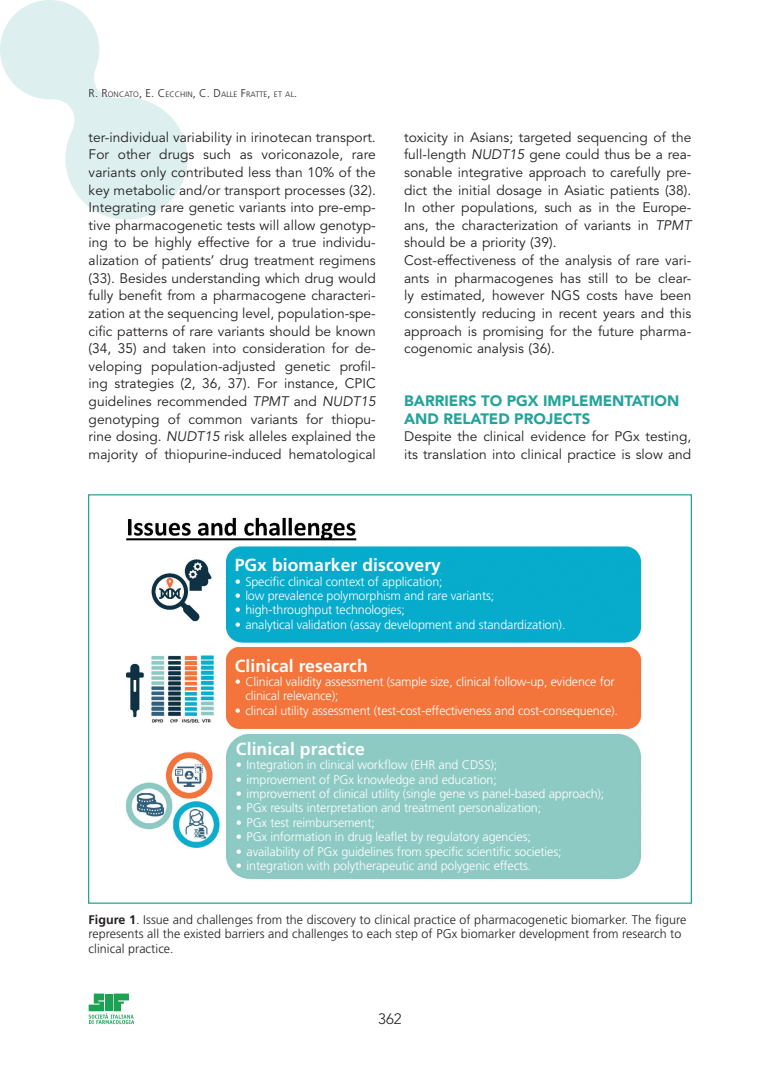
<style>
.page{position:relative;width:780px;height:1088px;background:#fff}
.page>*{position:absolute;margin:0;border:0;box-sizing:border-box;transform-origin:0 0}
.t1{font:700 17.5px "Frutiger LT Std";letter-spacing:.005em;color:#fff}
.t2{font:900 15px/17.6px "Avenir LT Std";color:#23a49b}
.t3{font:300 15px "Avenir";color:#231f20}
.t4{font:13.75px/17.6px "Avenir LT Std";color:#231f20}
.t5{font:300 12.5px/14.4px "Frutiger LT Std";letter-spacing:-.01em;color:#fff}
.t6{font:300 12.5px/14.4px "Frutiger LT Std";letter-spacing:.005em;color:#231f20}
.t7{font:300 7.88px "Frutiger LT Std";letter-spacing:.015em;color:#231f20}
.s1{font-size:11.25px}
.s2{font-style:italic}
.s3{font-weight:700}
</style>
<div class="page">
<svg style="left:0;top:0;width:187px;height:220px"></svg>
<svg style="left:89px;top:993px;width:45px;height:31px"></svg>
<img style="left:126px;top:517px;width:516px;height:363px">
<p class="t7" style="left:89px;top:90px;width:210px"><span class="s1">R. R</span>ONCATO<span class="s1">, E. C</span>ECCHIN<span class="s1">, C. D</span>ALLE <span class="s1">F</span>RATTE<span class="s1">,</span> ET AL<span class="s1">.</span></p>
<p class="t4" style="left:89px;top:128px;width:289px;text-align:justify">ter-individual variability in irinotecan transport.<br>For other drugs such as voriconazole, rare variants only contributed less than 10% of the key metabolic and/or transport processes (32).<br>Integrating rare genetic variants into pre-emp&shy;tive pharmacogenetic tests will allow genotyp&shy;ing to be highly effective for a true individu&shy;alization of patients’ drug treatment regimens (33). Besides understanding which drug would fully benefit from a pharmacogene characteri&shy;zation at the sequencing level, population-spe&shy;cific patterns of rare variants should be known (34, 35) and taken into consideration for de&shy;veloping population-adjusted genetic profil&shy;ing strategies (2, 36, 37). For instance, CPIC guidelines recommended <span class="s2">TPMT</span> and <span class="s2">NUDT15 </span>genotyping of common variants for thiopu&shy;rine dosing. <span class="s2">NUDT15</span> risk alleles explained the majority of thiopurine-induced hematological</p>
<p class="t4" style="left:404px;top:129px;width:289px">toxicity in Asians; targeted sequencing of the full-length <span class="s2">NUDT15</span> gene could thus be a rea&shy;sonable integrative approach to carefully pre&shy;dict the initial dosage in Asiatic patients (38).<br>In other populations, such as in the Europe&shy;ans, the characterization of variants in <span class="s2">TPMT </span>should be a priority (39).<br>Cost-effectiveness of the analysis of rare vari&shy;ants in pharmacogenes has still to be clear&shy;ly estimated, however NGS costs have been consistently reducing in recent years and this approach is promising for the future pharma&shy;cogenomic analysis (36).</p>
<p class="t2" style="left:404px;top:392px;width:276px">BARRIERS TO PGX IMPLEMENTATION<br>AND RELATED PROJECTS</p>
<p class="t4" style="left:404px;top:428px;width:289px">Despite the clinical evidence for PGx testing, its translation into clinical practice is slow and</p>
<p class="t1" style="left:235px;top:555px;width:208px">PGx biomarker discovery</p>
<p class="t5" style="left:235px;top:574px;width:209px">• Specific clinical context of application;</p>
<p class="t5" style="left:235px;top:589px;width:261px">• low prevalence polymorphism and rare variants;</p>
<p class="t5" style="left:235px;top:603px;width:172px">• high-throughput technologies;</p>
<p class="t5" style="left:235px;top:617px;width:332px">• analytical validation (assay development and standardization).</p>
<p class="t1" style="left:235px;top:655px;width:135px">Clinical research</p>
<p class="t5" style="left:245px;top:674px;width:371px;text-indent:-11px">• Clinical validity assessment (sample size, clinical follow-up, evidence for clinical relevance);</p>
<p class="t5" style="left:235px;top:703px;width:385px">• clincal utility assessment (test-cost-effectiveness and cost-consequence).</p>
<p class="t1" style="left:236px;top:738px;width:130px">Clinical practice</p>
<p class="t5" style="left:236px;top:758px;width:263px">• Integration in clinical workflow (EHR and CDSS);</p>
<p class="t5" style="left:236px;top:772px;width:262px">• improvement of PGx knowledge and education;</p>
<p class="t5" style="left:236px;top:787px;width:370px">• improvement of clinical utility (single gene vs panel-based approach);</p>
<p class="t5" style="left:236px;top:801px;width:307px">• PGx results interpretation and treatment personalization;</p>
<p class="t5" style="left:236px;top:815px;width:140px">• PGx test reimbursement;</p>
<p class="t5" style="left:236px;top:830px;width:296px">• PGx information in drug leaflet by regulatory agencies;</p>
<p class="t5" style="left:236px;top:844px;width:327px">• availability of PGx guidelines from specific scientific societies;</p>
<p class="t5" style="left:236px;top:858px;width:297px">• integration with polytherapeutic and polygenic effects.</p>
<p class="t6" style="left:89px;top:912px;width:599px"><span class="s3">Figure 1</span>. Issue and challenges from the discovery to clinical practice of pharmacogenetic biomarker. The figure represents all the existed barriers and challenges to each step of PGx biomarker development from research to clinical practice.</p>
<p class="t3" style="left:378px;top:1010px;width:25px">362</p>
</div>
